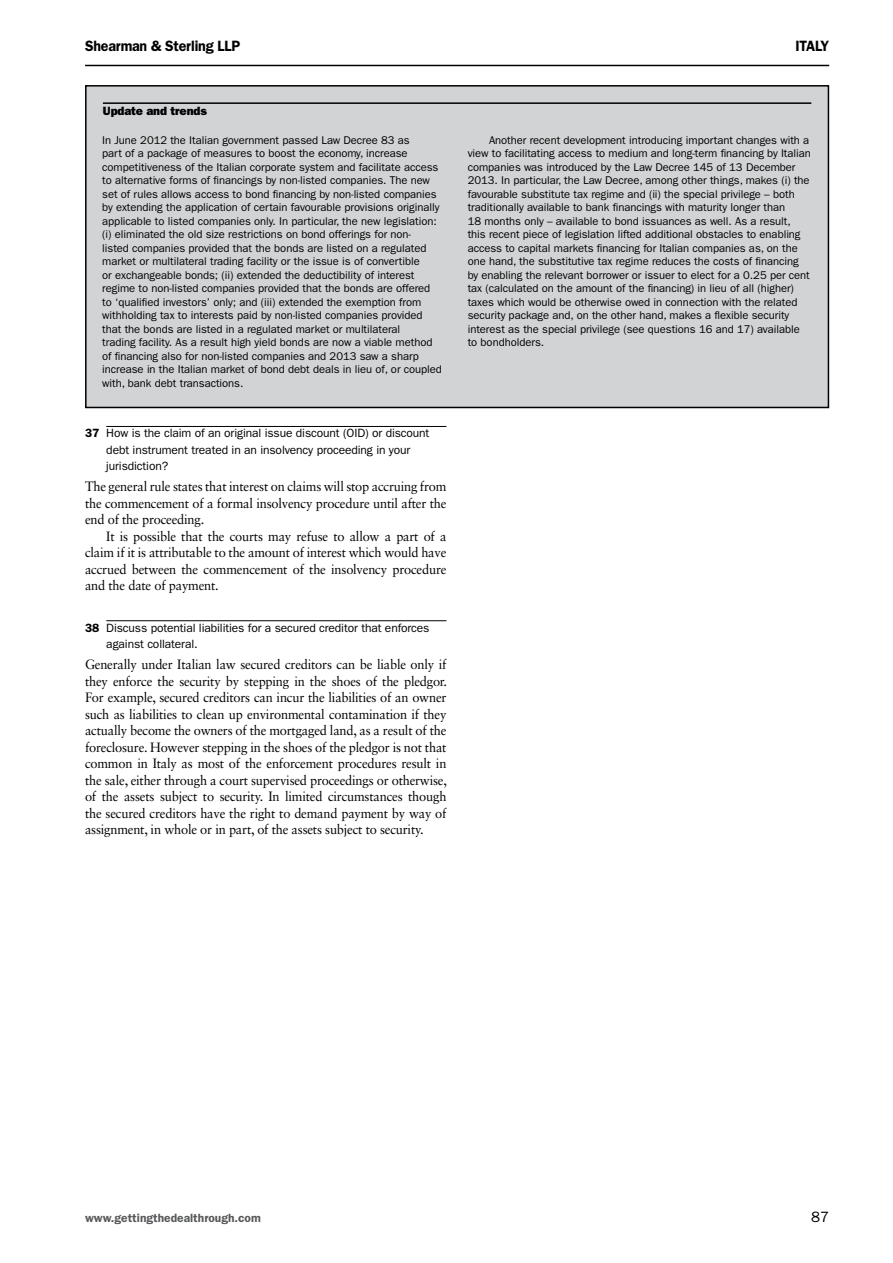
<style>
.page{position:relative;width:893px;height:1263px;background:#fff}
.page>*{position:absolute;margin:0;border:0;box-sizing:border-box;transform-origin:0 0}
.t1{font:600 15px "ITC Franklin Gothic Std";letter-spacing:-.015em;color:#000;scale:.95 1}
.t2{font:15px "ITC Franklin Gothic Std";color:#000}
.t3{font:13.5px/16.5px "Sabon LT Std";letter-spacing:-.015em;color:#000;text-align:justify;scale:.95 1}
.t4{font:12px/16.5px "ITC Franklin Gothic Std";letter-spacing:-.01em;color:#000}
.t5{font:600 12px "ITC Franklin Gothic Std";color:#58595b}
.t6{font:12px "ITC Franklin Gothic Std Hvy";letter-spacing:-.01em;color:#000}
.t7{font:11.25px/13.5px "ITC Franklin Gothic Std";letter-spacing:-.005em;color:#000}
.s1{font-weight:600}
</style>
<div class="page">
<hr style="left:85px;top:65px;width:744px;height:1px;background:#000">
<hr style="left:106px;top:426px;width:340px;height:1px;background:#000">
<hr style="left:106px;top:620px;width:340px;height:1px;background:#000">
<div style="left:86px;top:86px;width:742px;height:321px;background:#d1d3d4"></div>
<div style="left:85px;top:85px;width:744px;height:323px;border:2px solid #000"></div>
<hr style="left:103px;top:102px;width:708px;height:2px;background:#000">
<h1 class="t1" style="left:85px;top:37px;width:165px">Shearman &amp; Sterling LLP</h1>
<h1 class="t1" style="left:795px;top:37px;width:37px">Italy</h1>
<p class="t6" style="left:103px;top:103px;width:105px">Update and trends</p>
<p class="t7" style="left:102px;top:133px;width:341px">In June 2012 the Italian government passed Law Decree 83 as<br>part of a package of measures to boost the economy, increase competitiveness of the Italian corporate system and facilitate access to alternative forms of financings by non-listed companies. The new set of rules allows access to bond financing by non-listed companies by extending the application of certain favourable provisions originally applicable to listed companies only. In particular, the new legislation: (i) eliminated the old size restrictions on bond offerings for non-<br>listed companies provided that the bonds are listed on a regulated market or multilateral trading facility or the issue is of convertible<br>or exchangeable bonds; (ii) extended the deductibility of interest regime to non-listed companies provided that the bonds are offered to ‘qualified investors’ only; and (iii) extended the exemption from withholding tax to interests paid by non-listed companies provided that the bonds are listed in a regulated market or multilateral<br>trading facility. As a result high yield bonds are now a viable method of financing also for non-listed companies and 2013 saw a sharp increase in the Italian market of bond debt deals in lieu of, or coupled with, bank debt transactions.</p>
<p class="t7" style="left:468px;top:133px;width:345px;text-indent:21px">Another recent development introducing important changes with a view to facilitating access to medium and long-term financing by Italian companies was introduced by the Law Decree 145 of 13 December 2013. In particular, the Law Decree, among other things, makes (i) the favourable substitute tax regime and (ii) the special privilege – both traditionally available to bank financings with maturity longer than<br>18 months only – available to bond issuances as well. As a result, this recent piece of legislation lifted additional obstacles to enabling access to capital markets financing for Italian companies as, on the one hand, the substitutive tax regime reduces the costs of financing by enabling the relevant borrower or issuer to elect for a 0.25 per cent tax (calculated on the amount of the financing) in lieu of all (higher) taxes which would be otherwise owed in connection with the related security package and, on the other hand, makes a flexible security interest as the special privilege (see questions 16 and 17) available to bondholders.</p>
<p class="t4" style="left:106px;top:425px;width:325px;text-indent:-21px"><span class="s1">37</span> How is the claim of an original issue discount (OID) or discount debt instrument treated in an insolvency proceeding in your jurisdiction?</p>
<p class="t3" style="left:85px;top:478px;width:382px">The general rule states that interest on claims will stop accruing from the commencement of a formal insolvency procedure until after the end of the proceeding.</p>
<p class="t3" style="left:85px;top:528px;width:382px;text-indent:21px">It is possible that the courts may refuse to allow a part of a claim if it is attributable to the amount of interest which would have accrued between the commencement of the insolvency procedure and the date of payment.</p>
<p class="t4" style="left:106px;top:619px;width:325px;text-indent:-21px"><span class="s1">38</span> Discuss potential liabilities for a secured creditor that enforces against collateral.</p>
<p class="t3" style="left:85px;top:656px;width:382px">Generally under Italian law secured creditors can be liable only if they enforce the security by stepping in the shoes of the pledgor.<br>For example, secured creditors can incur the liabilities of an owner such as liabilities to clean up environmental contamination if they actually become the owners of the mortgaged land, as a result of the foreclosure. However stepping in the shoes of the pledgor is not that common in Italy as most of the enforcement procedures result in the sale, either through a court supervised proceedings or otherwise, of the assets subject to security. In limited circumstances though the secured creditors have the right to demand payment by way of assignment, in whole or in part, of the assets subject to security.</p>
<p class="t5" style="left:85px;top:1211px;width:177px">www.gettingthedealthrough.com</p>
<h1 class="t2" style="left:811px;top:1208px;width:19px">87</h1>
</div>
